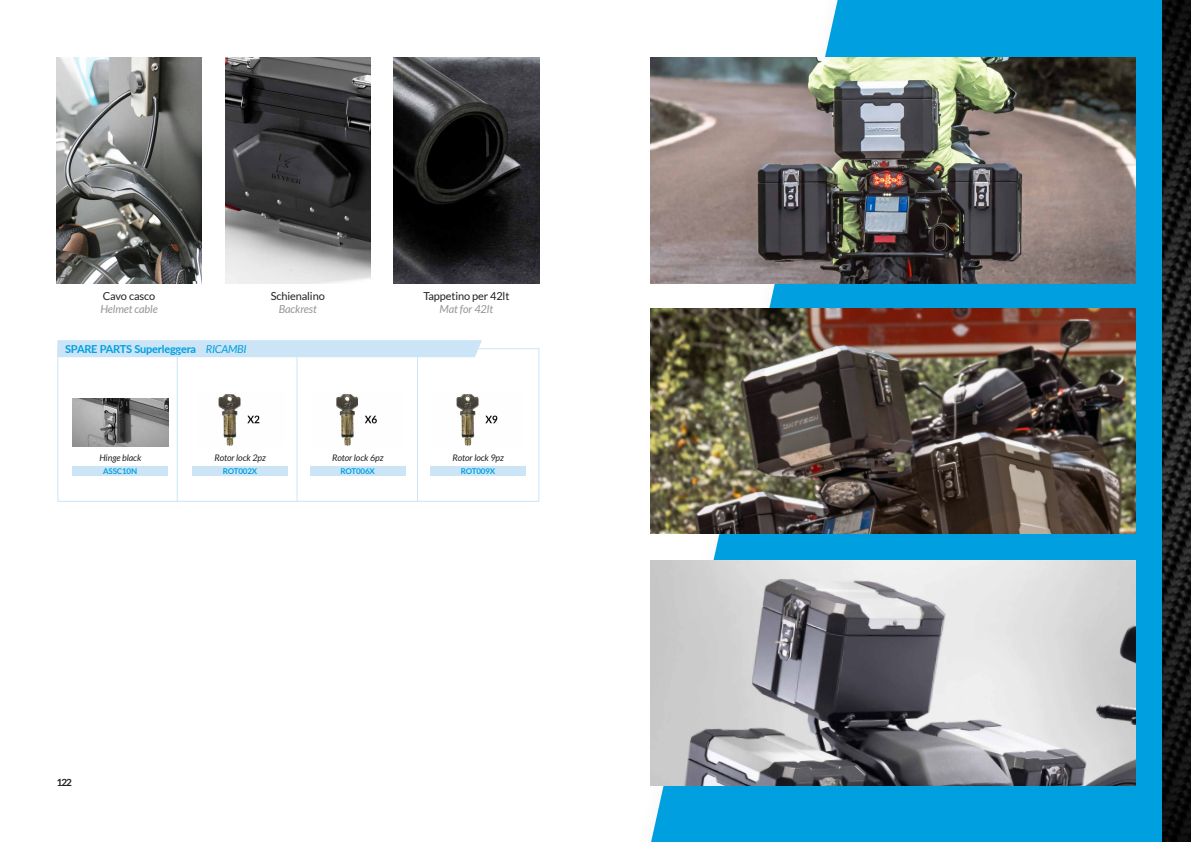
<style>
.page{position:relative;width:1191px;height:842px;background:#fff}
.page>*{position:absolute;margin:0;border:0;box-sizing:border-box;transform-origin:0 0}
.t1{font:11px "Lato";letter-spacing:-.01em;color:#231f20}
.t2{font:italic 11px "Lato";letter-spacing:-.01em;color:#939598}
.t3{font:700 11px "Lato";letter-spacing:-.02em;color:#009fdf}
.t4{font:700 10px "Lato";color:#231f20}
.t5{font:italic 9px "Lato";letter-spacing:-.01em;color:#231f20}
.t6{font:700 8px "Lato";letter-spacing:-.02em;color:#009fdf}
.s1{font-weight:400;font-style:italic}
</style>
<div class="page">
<img style="left:56px;top:58px;width:145px;height:225px">
<div style="left:57px;top:348px;width:482px;height:154px;border:1px solid #cbe5f7"></div>
<div style="left:57px;top:340px;width:425px;height:17px;background:#cbe5f7"></div>
<div style="left:73px;top:466px;width:95px;height:9px;background:#cbe5f7"></div>
<div style="left:193px;top:466px;width:95px;height:9px;background:#cbe5f7"></div>
<div style="left:310px;top:466px;width:95px;height:9px;background:#cbe5f7"></div>
<div style="left:431px;top:466px;width:95px;height:9px;background:#cbe5f7"></div>
<hr style="left:177px;top:352px;width:1px;height:150px;background:#cbe5f7">
<hr style="left:296px;top:352px;width:1px;height:150px;background:#cbe5f7">
<hr style="left:417px;top:352px;width:1px;height:150px;background:#cbe5f7">
<svg style="left:651px;top:0;width:511px;height:842px;background:#28ace1"></svg>
<img style="left:651px;top:560px;width:484px;height:225px">
<img style="left:651px;top:58px;width:484px;height:225px">
<img style="left:651px;top:308px;width:484px;height:226px">
<img style="left:1162px;top:0;width:29px;height:842px">
<img style="left:394px;top:58px;width:145px;height:225px">
<img style="left:218px;top:394px;width:42px;height:52px">
<img style="left:336px;top:394px;width:41px;height:52px">
<img style="left:456px;top:394px;width:42px;height:52px">
<img style="left:225px;top:58px;width:145px;height:225px">
<img style="left:73px;top:398px;width:95px;height:49px">
<p class="t1" style="left:103px;top:290px;width:54px">Cavo casco</p>
<p class="t2" style="left:100px;top:303px;width:59px">Helmet cable</p>
<p class="t3" style="left:65px;top:341px;width:183px">SPARE PARTS Superleggera <span class="s1">RICAMBI</span></p>
<p class="t1" style="left:271px;top:290px;width:56px">Schienalino</p>
<p class="t2" style="left:279px;top:303px;width:40px">Backrest</p>
<p class="t1" style="left:423px;top:290px;width:88px">Tappetino per 42lt</p>
<p class="t2" style="left:439px;top:303px;width:55px">Mat for 42lt</p>
<p class="t5" style="left:99px;top:453px;width:43px">Hinge black</p>
<p class="t6" style="left:103px;top:465px;width:36px">ASSC10N</p>
<p class="t5" style="left:214px;top:453px;width:53px">Rotor lock 2pz</p>
<p class="t6" style="left:223px;top:465px;width:36px">ROT002X</p>
<p class="t5" style="left:332px;top:453px;width:53px">Rotor lock 6pz</p>
<p class="t6" style="left:340px;top:465px;width:36px">ROT006X</p>
<p class="t5" style="left:452px;top:453px;width:53px">Rotor lock 9pz</p>
<p class="t6" style="left:461px;top:465px;width:36px">ROT009X</p>
<p class="t4" style="left:57px;top:774px;width:17px">122</p>
</div>
